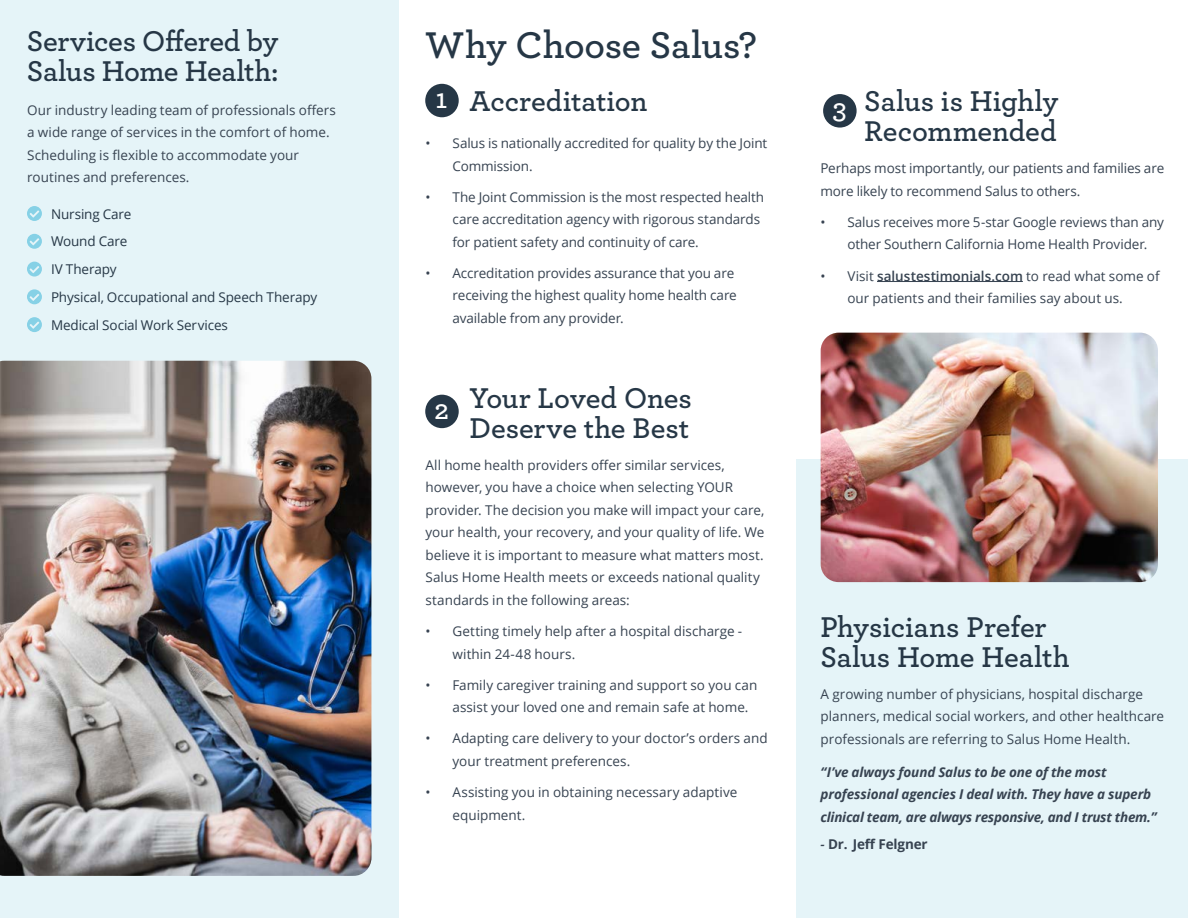
<style>
.page{position:relative;width:1188px;height:918px;background:#fff}
.page>*{position:absolute;margin:0;border:0;box-sizing:border-box;transform-origin:0 0}
.t1{font:600 39px "Archer";letter-spacing:-.005em;color:#263746}
.t2{font:600 30px/30px "Archer";letter-spacing:-.005em;color:#263746}
.t3{font:600 28.5px "Archer";color:#fff}
.t4{font:13.5px/22.5px "Open Sans";color:#374351}
.t5{font:italic 700 13.5px/22.5px "Open Sans";letter-spacing:-.01em;color:#374351}
.t6{font:13.5px/27.8px "Open Sans";letter-spacing:-.01em;color:#263746}
.t7{font:700 13.5px "Open Sans";letter-spacing:-.01em;color:#374351}
.s1{font-weight:600}
.s2{font-weight:600;font-style:italic}
</style>
<div class="page">
<div style="left:796px;top:459px;width:392px;height:459px;background:#e5f4f8"></div>
<div style="left:0;top:0;width:399px;height:918px;background:#e5f4f8"></div>
<div style="left:425px;top:84px;width:34px;height:33px;background:#263746;border-radius:50%"></div>
<div style="left:425px;top:395px;width:34px;height:33px;background:#263746;border-radius:50%"></div>
<div style="left:823px;top:94px;width:34px;height:34px;background:#263746;border-radius:50%"></div>
<img style="left:821px;top:333px;width:337px;height:249px">
<img style="left:0;top:361px;width:371px;height:515px">
<hr style="left:877px;top:281px;width:146px;height:1px;background:#374351">
<svg style="left:27px;top:206px;width:15px;height:15px"></svg>
<svg style="left:27px;top:234px;width:15px;height:15px"></svg>
<svg style="left:27px;top:289px;width:15px;height:15px"></svg>
<svg style="left:27px;top:262px;width:15px;height:15px"></svg>
<svg style="left:27px;top:317px;width:15px;height:15px"></svg>
<h2 class="t2" style="left:27px;top:24px;width:253px">Services Offered by<br>Salus Home Health:</h2>
<p class="t4" style="left:27px;top:98px;width:310px">Our industry leading team of professionals offers a wide range of services in the comfort of home.<br>Scheduling is flexible to accommodate your routines and preferences.</p>
<p class="t6" style="left:51px;top:199px;width:268px">Nursing Care<br>Wound Care<br>IV Therapy<br>Physical, Occupational and Speech Therapy<br>Medical Social Work Services</p>
<h1 class="t1" style="left:425px;top:16px;width:333px">Why Choose Salus?</h1>
<h2 class="t2" style="left:469px;top:84px;width:179px">Accreditation</h2>
<h3 class="t3" style="left:436px;top:77px;width:13px">1</h3>
<p class="t4" style="left:453px;top:132px;width:316px;text-indent:-27px">• Salus is nationally accredited for quality by the Joint<br>Commission.</p>
<p class="t4" style="left:453px;top:185px;width:313px;text-indent:-27px">• The Joint Commission is the most respected health care accreditation agency with rigorous standards for patient safety and continuity of care.</p>
<p class="t4" style="left:453px;top:261px;width:286px;text-indent:-27px">• Accreditation provides assurance that you are receiving the highest quality home health care available from any provider.</p>
<h3 class="t3" style="left:435px;top:388px;width:16px">2</h3>
<h2 class="t2" style="left:469px;top:382px;width:224px">Your Loved Ones<br>Deserve the Best</h2>
<p class="t4" style="left:426px;top:453px;width:340px">All home health providers offer similar services, however, you have a choice when selecting YOUR provider. The decision you make will impact your care, your health, your recovery, and your quality of life. We believe it is important to measure what matters most.<br>Salus Home Health meets or exceeds national quality standards in the following areas:</p>
<p class="t4" style="left:453px;top:620px;width:291px;text-indent:-27px">• Getting timely help after a hospital discharge - within 24-48 hours.</p>
<p class="t4" style="left:453px;top:673px;width:306px;text-indent:-27px">• Family caregiver training and support so you can assist your loved one and remain safe at home.</p>
<p class="t4" style="left:453px;top:727px;width:317px;text-indent:-27px">• Adapting care delivery to your doctor’s orders and your treatment preferences.</p>
<p class="t4" style="left:453px;top:781px;width:286px;text-indent:-27px">• Assisting you in obtaining necessary adaptive equipment.</p>
<h3 class="t3" style="left:833px;top:87px;width:16px">3</h3>
<h2 class="t2" style="left:864px;top:84px;width:196px">Salus is Highly<br>Recommended</h2>
<p class="t4" style="left:820px;top:157px;width:345px">Perhaps most importantly, our patients and families are more likely to recommend Salus to others.</p>
<p class="t4" style="left:847px;top:210px;width:318px;text-indent:-27px">• Salus receives more 5-star Google reviews than any other Southern California Home Health Provider.</p>
<p class="t4" style="left:847px;top:264px;width:314px;text-indent:-27px">• Visit <span class="s1">salustestimonials.com</span> to read what some of our patients and their families say about us.</p>
<h2 class="t2" style="left:820px;top:610px;width:251px">Physicians Prefer<br>Salus Home Health</h2>
<p class="t4" style="left:821px;top:682px;width:345px">A growing number of physicians, hospital discharge planners, medical social workers, and other healthcare professionals are referring to Salus Home Health.</p>
<p class="t5" style="left:821px;top:760px;width:338px">“I’ve always found Salus to be one of the most professional agencies I deal with. They have a superb clinical team, are always responsive, and I trust them.”</p>
<p class="t7" style="left:821px;top:834px;width:109px"><span class="s2">-</span> Dr. Jeff Felgner</p>
</div>
